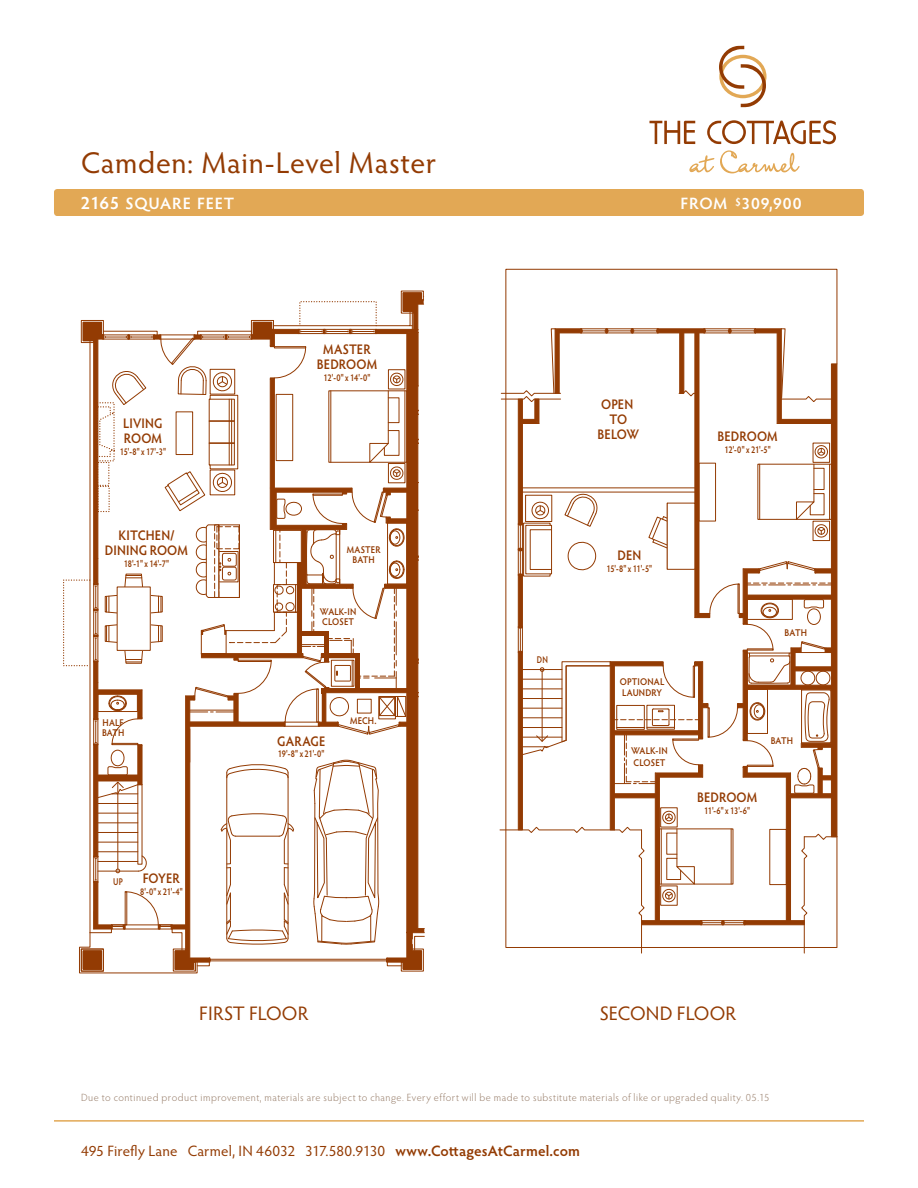
<style>
.page{position:relative;width:918px;height:1188px;background:#fff}
.page>*{position:absolute;margin:0;border:0;box-sizing:border-box;transform-origin:0 0}
.t1{font:30px "Hypatia Sans Pro";letter-spacing:.025em;color:#933b03}
.t2{font:19.65px "Hypatia Sans Pro";color:#933b03}
.t3{font:600 16.5px "Hypatia Sans Pro";letter-spacing:.05em;color:#fff}
.t4{font:15px "Hypatia Sans Pro";letter-spacing:.005em;color:#933b03}
.t5{font:600 13.95px/14.7px "Hypatia Sans Pro";letter-spacing:.01em;color:#933b03;text-align:center;scale:.9 1}
.t6{font:300 10.5px "Hypatia Sans Pro";letter-spacing:.045em;color:#977d69}
.t7{font:600 9.75px "Hypatia Sans Pro";letter-spacing:.01em;color:#933b03;scale:.8 1}
.t8{font:600 9.75px/9.8px "Hypatia Sans Pro";letter-spacing:.01em;color:#933b03;scale:.9 1}
.s1{font-size:18px}
.s2{font-weight:600}
</style>
<div class="page">
<hr style="left:54px;top:1120px;width:810px;height:2px;background:#e2a855">
<svg style="left:719px;top:46px;width:48px;height:61px"></svg>
<svg style="left:649px;top:120px;width:187px;height:24px"></svg>
<svg style="left:689px;top:150px;width:111px;height:23px"></svg>
<svg style="left:499px;top:293px;width:338px;height:661px"></svg>
<svg style="left:79px;top:290px;width:346px;height:684px"></svg>
<div style="left:54px;top:189px;width:810px;height:27px;background:#e2a855;border-radius:3px"></div>
<h1 class="t1" style="left:81px;top:142px;width:357px">Camden: Main-Level Master</h1>
<h3 class="t3" style="left:81px;top:192px;width:155px"><span class="s1">2165</span> SQUARE FEET</h3>
<h3 class="t3" style="left:681px;top:192px;width:123px">FROM <sup>$</sup>309,900</h3>
<h3 class="t5" style="left:123px;top:415px;width:45px;text-align:left">LIVING<br>ROOM</h3>
<p class="t7" style="left:120px;top:445px;width:59px">15'-8" x 17'-3"</p>
<h3 class="t5" style="left:105px;top:528px;width:94px">KITCHEN/<br>DINING ROOM</h3>
<p class="t7" style="left:124px;top:557px;width:58px">18'-1" x 14'-7"</p>
<h3 class="t5" style="left:317px;top:342px;width:68px">MASTER<br>BEDROOM</h3>
<p class="t7" style="left:324px;top:371px;width:60px">12'-0" x 14'-0"</p>
<p class="t8" style="left:347px;top:544px;width:39px;text-align:center">MASTER<br>BATH</p>
<p class="t8" style="left:320px;top:606px;width:42px">WALK-IN<br>CLOSET</p>
<p class="t8" style="left:102px;top:718px;width:26px">HALF<br>BATH</p>
<p class="t8" style="left:350px;top:715px;width:31px">MECH.</p>
<h3 class="t5" style="left:277px;top:733px;width:55px">GARAGE</h3>
<p class="t7" style="left:278px;top:747px;width:60px">19'-8" x 21'-0"</p>
<p class="t7" style="left:113px;top:874px;width:14px">UP</p>
<h3 class="t5" style="left:143px;top:870px;width:43px">FOYER</h3>
<p class="t7" style="left:140px;top:885px;width:55px">8'-0" x 21'-4"</p>
<p class="t7" style="left:537px;top:653px;width:15px">DN</p>
<h3 class="t5" style="left:598px;top:397px;width:48px">OPEN<br>TO<br>BELOW</h3>
<h3 class="t5" style="left:717px;top:428px;width:68px">BEDROOM</h3>
<p class="t7" style="left:724px;top:443px;width:59px">12'-0" x 21'-5"</p>
<h3 class="t5" style="left:617px;top:547px;width:28px">DEN</h3>
<p class="t7" style="left:606px;top:562px;width:59px">15'-8" x 11'-5"</p>
<p class="t8" style="left:620px;top:675px;width:51px;line-height:11.7px">OPTIONAL<br>LAUNDRY</p>
<p class="t8" style="left:631px;top:744px;width:42px;line-height:11.7px">WALK-IN<br>CLOSET</p>
<p class="t8" style="left:785px;top:628px;width:26px">BATH</p>
<p class="t8" style="left:771px;top:736px;width:26px">BATH</p>
<h3 class="t5" style="left:697px;top:790px;width:68px">BEDROOM</h3>
<p class="t7" style="left:704px;top:804px;width:59px">11'-6" x 13'-6"</p>
<h2 class="t2" style="left:199px;top:1000px;width:111px">FIRST FLOOR</h2>
<h2 class="t2" style="left:600px;top:1000px;width:138px">SECOND FLOOR</h2>
<p class="t6" style="left:81px;top:1091px;width:690px">Due to continued product improvement, materials are subject to change. Every effort will be made to substitute materials of like or upgraded quality. 05.15</p>
<h3 class="t4" style="left:81px;top:1141px;width:500px">495 Firefly Lane Carmel, IN 46032 317.580.9130 <span class="s2">www.CottagesAtCarmel.com</span></h3>
</div>
